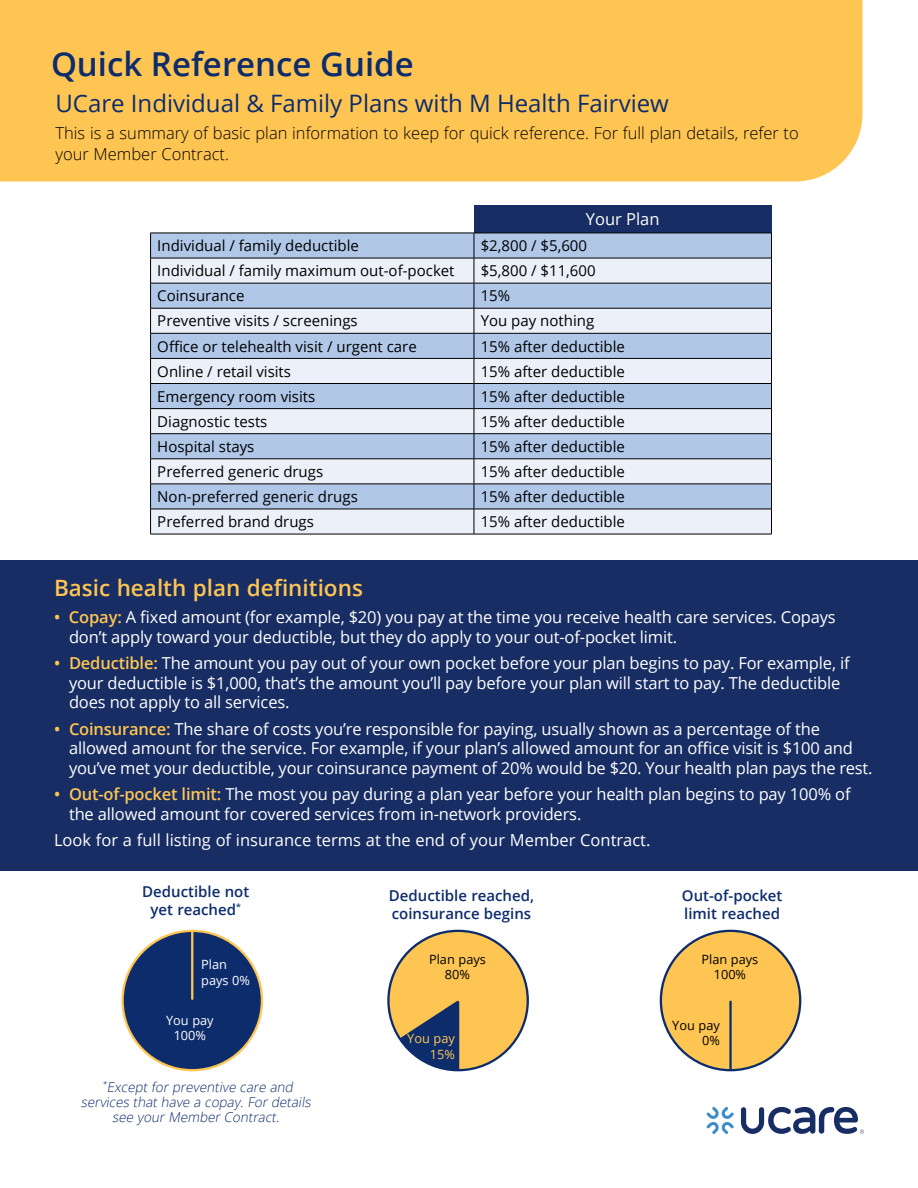
<style>
.page{position:relative;width:918px;height:1188px;background:#fff}
.page>*{position:absolute;margin:0;border:0;box-sizing:border-box;transform-origin:0 0}
.t1{font:600 33px "Open Sans";color:#0d2c6c}
.t2{font:24px "Open Sans";color:#0d2c6c}
.t3{font:600 22.5px "Open Sans";color:#fec553}
.t4{font:16.5px/19.5px "Open Sans";letter-spacing:-.01em;color:#fff}
.t5{font:300 16.5px/21px "Open Sans";color:#000}
.t6{font:15px "Open Sans";color:#000}
.t7{font:600 15px/18px "Open Sans";color:#0d2c6c}
.t8{font:italic 300 13.5px/15px "Open Sans";color:#0d2c6c;text-align:center}
.t9{font:12.75px/15.6px "Open Sans";color:#000;text-align:center}
.t10{font:12.75px/15.6px "Open Sans";color:#fff;text-align:center}
.t11{font:12.75px/15.6px "Open Sans";color:#fec553;text-align:right}
.s1{font-weight:600;color:#fec553}
</style>
<div class="page">
<div style="left:0;top:0;width:862px;height:182px;background:#fec553"></div>
<div style="left:474px;top:206px;width:298px;height:27px;background:#172d63"></div>
<div style="left:151px;top:234px;width:620px;height:24px;background:#b0c7e8"></div>
<svg style="left:151px;top:259px;width:620px;height:275px;background:#cddaed"></svg>
<hr style="left:150px;top:233px;width:324px;height:1px;background:#000">
<hr style="left:150px;top:258px;width:324px;height:1px;background:#000">
<hr style="left:150px;top:283px;width:324px;height:1px;background:#000">
<hr style="left:150px;top:308px;width:324px;height:1px;background:#000">
<hr style="left:150px;top:333px;width:324px;height:1px;background:#000">
<hr style="left:150px;top:358px;width:324px;height:1px;background:#000">
<hr style="left:150px;top:383px;width:324px;height:1px;background:#000">
<hr style="left:150px;top:408px;width:324px;height:1px;background:#000">
<hr style="left:150px;top:433px;width:324px;height:1px;background:#000">
<hr style="left:150px;top:459px;width:324px;height:1px;background:#000">
<hr style="left:150px;top:484px;width:324px;height:1px;background:#000">
<hr style="left:150px;top:509px;width:324px;height:1px;background:#000">
<svg style="left:150px;top:233px;width:1px;height:301px"></svg>
<hr style="left:150px;top:534px;width:324px;height:1px;background:#000">
<hr style="left:474px;top:233px;width:298px;height:1px;background:#000">
<hr style="left:474px;top:258px;width:298px;height:1px;background:#000">
<hr style="left:474px;top:283px;width:298px;height:1px;background:#000">
<hr style="left:474px;top:308px;width:298px;height:1px;background:#000">
<hr style="left:474px;top:333px;width:298px;height:1px;background:#000">
<hr style="left:474px;top:358px;width:298px;height:1px;background:#000">
<hr style="left:474px;top:383px;width:298px;height:1px;background:#000">
<hr style="left:474px;top:408px;width:298px;height:1px;background:#000">
<hr style="left:474px;top:433px;width:298px;height:1px;background:#000">
<hr style="left:474px;top:459px;width:298px;height:1px;background:#000">
<hr style="left:474px;top:484px;width:298px;height:1px;background:#000">
<hr style="left:474px;top:509px;width:298px;height:1px;background:#000">
<svg style="left:474px;top:233px;width:1px;height:301px"></svg>
<svg style="left:771px;top:233px;width:1px;height:301px"></svg>
<hr style="left:474px;top:534px;width:298px;height:1px;background:#000">
<div style="left:0;top:560px;width:918px;height:310px;background:#172d63"></div>
<div style="left:123px;top:931px;width:139px;height:139px;background:#0d2c6c;border-radius:50%"></div>
<hr style="left:191px;top:931px;width:2px;height:68px;background:#fec553">
<div style="left:661px;top:931px;width:139px;height:139px;background:#fec553;border-radius:50%"></div>
<hr style="left:729px;top:1002px;width:3px;height:68px;background:#0d2c6c">
<svg style="left:706px;top:1107px;width:28px;height:27px"></svg>
<svg style="left:741px;top:1107px;width:123px;height:27px"></svg>
<div style="left:388px;top:931px;width:140px;height:139px;background:#fec553;border-radius:50%"></div>
<svg style="left:398px;top:1000px;width:62px;height:72px"></svg>
<h1 class="t1" style="left:51px;top:42px;width:364px">Quick Reference Guide</h1>
<h2 class="t2" style="left:56px;top:86px;width:615px">UCare Individual &amp; Family Plans with M Health Fairview</h2>
<p class="t5" style="left:56px;top:122px;width:745px">This is a summary of basic plan information to keep for quick reference. For full plan details, refer to your Member Contract.</p>
<p class="t4" style="left:586px;top:209px;width:75px">Your Plan</p>
<p class="t6" style="left:157px;top:235px;width:203px">Individual / family deductible</p>
<p class="t6" style="left:481px;top:235px;width:108px">$2,800 / $5,600</p>
<p class="t6" style="left:157px;top:261px;width:299px">Individual / family maximum out-of-pocket</p>
<p class="t6" style="left:481px;top:261px;width:117px">$5,800 / $11,600</p>
<p class="t6" style="left:157px;top:286px;width:89px">Coinsurance</p>
<p class="t6" style="left:481px;top:286px;width:31px">15%</p>
<p class="t6" style="left:157px;top:311px;width:202px">Preventive visits / screenings</p>
<p class="t6" style="left:481px;top:311px;width:115px">You pay nothing</p>
<p class="t6" style="left:157px;top:336px;width:261px">Office or telehealth visit / urgent care</p>
<p class="t6" style="left:481px;top:336px;width:146px">15% after deductible</p>
<p class="t6" style="left:157px;top:361px;width:135px">Online / retail visits</p>
<p class="t6" style="left:481px;top:361px;width:146px">15% after deductible</p>
<p class="t6" style="left:157px;top:386px;width:160px">Emergency room visits</p>
<p class="t6" style="left:481px;top:386px;width:146px">15% after deductible</p>
<p class="t6" style="left:157px;top:411px;width:112px">Diagnostic tests</p>
<p class="t6" style="left:481px;top:411px;width:146px">15% after deductible</p>
<p class="t6" style="left:157px;top:436px;width:99px">Hospital stays</p>
<p class="t6" style="left:481px;top:436px;width:146px">15% after deductible</p>
<p class="t6" style="left:157px;top:461px;width:167px">Preferred generic drugs</p>
<p class="t6" style="left:481px;top:461px;width:146px">15% after deductible</p>
<p class="t6" style="left:157px;top:486px;width:202px">Non-preferred generic drugs</p>
<p class="t6" style="left:481px;top:486px;width:146px">15% after deductible</p>
<p class="t6" style="left:157px;top:512px;width:158px">Preferred brand drugs</p>
<p class="t6" style="left:481px;top:512px;width:146px">15% after deductible</p>
<h3 class="t3" style="left:54px;top:572px;width:310px">Basic health plan definitions</h3>
<p class="t4" style="left:69px;top:607px;width:768px;text-indent:-15px"><span class="s1">• Copay:</span> A fixed amount (for example, $20) you pay at the time you receive health care services. Copays don’t apply toward your deductible, but they do apply to your out-of-pocket limit.</p>
<p class="t4" style="left:69px;top:653px;width:782px;text-indent:-15px"><span class="s1">• Deductible:</span> The amount you pay out of your own pocket before your plan begins to pay. For example, if your deductible is $1,000, that’s the amount you’ll pay before your plan will start to pay. The deductible does not apply to all services.</p>
<p class="t4" style="left:69px;top:719px;width:805px;text-indent:-15px"><span class="s1">• Coinsurance:</span> The share of costs you’re responsible for paying, usually shown as a percentage of the allowed amount for the service. For example, if your plan’s allowed amount for an office visit is $100 and you’ve met your deductible, your coinsurance payment of 20% would be $20. Your health plan pays the rest.</p>
<p class="t4" style="left:69px;top:784px;width:783px;text-indent:-15px"><span class="s1">• Out-of-pocket limit:</span> The most you pay during a plan year before your health plan begins to pay 100% of the allowed amount for covered services from in-network providers.</p>
<p class="t4" style="left:54px;top:830px;width:598px">Look for a full listing of insurance terms at the end of your Member Contract.</p>
<p class="t7" style="left:142px;top:882px;width:109px;text-align:center">Deductible not yet reached<sup>*</sup></p>
<p class="t7" style="left:682px;top:886px;width:102px">Out-of-pocket limit reached</p>
<p class="t7" style="left:389px;top:886px;width:147px">Deductible reached, coinsurance begins</p>
<p class="t9" style="left:429px;top:951px;width:58px">Plan pays<br>80%</p>
<p class="t10" style="left:201px;top:956px;width:50px;text-align:left">Plan pays 0%</p>
<p class="t9" style="left:701px;top:951px;width:58px">Plan pays<br>100%</p>
<p class="t9" style="left:672px;top:1017px;width:49px;text-align:right">You pay<br>0%</p>
<p class="t10" style="left:166px;top:1012px;width:49px">You pay<br>100%</p>
<p class="t11" style="left:407px;top:1030px;width:49px">You pay<br>15%</p>
<p class="t8" style="left:81px;top:1079px;width:234px"><sup>*</sup>Except for preventive care and services that have a copay. For details see your Member Contract.</p>
</div>
